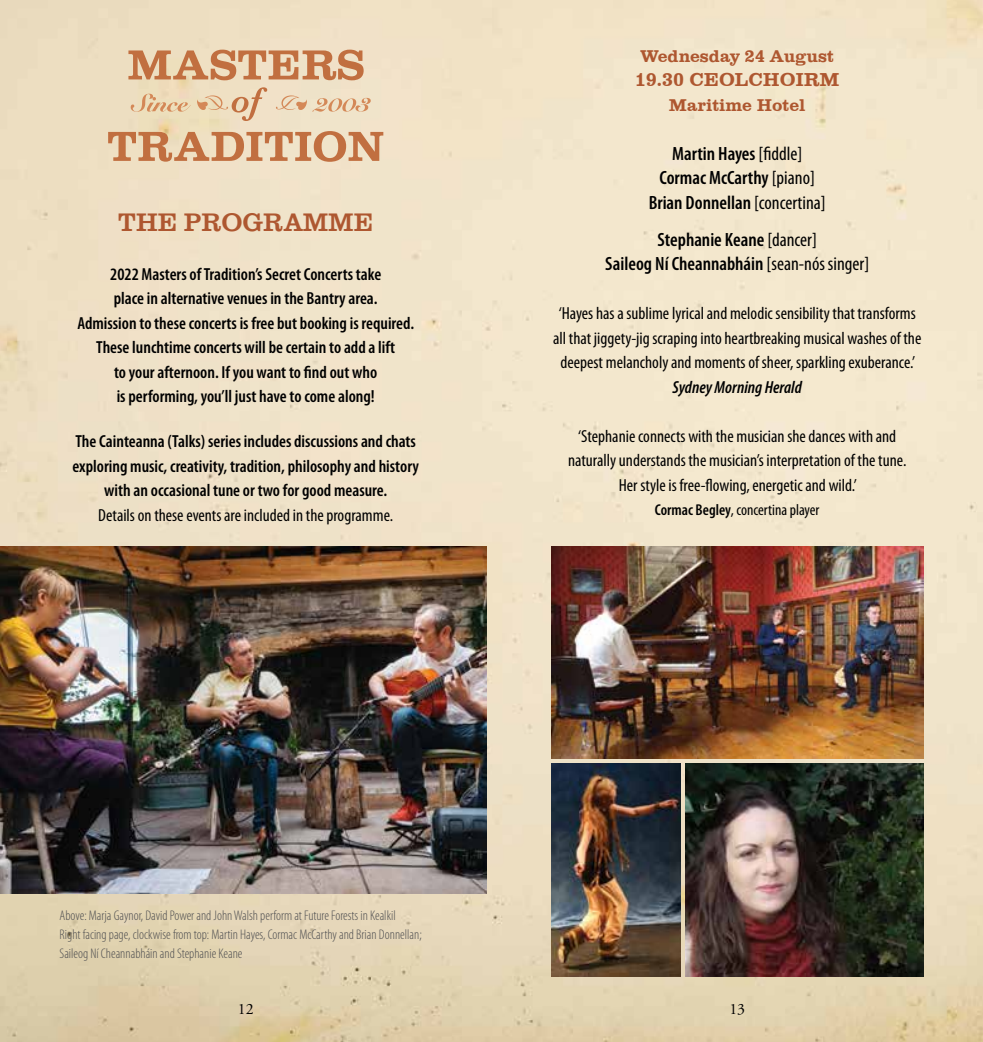
<style>
.page{position:relative;width:983px;height:1042px;background:#fff}
.page>*{position:absolute;margin:0;border:0;box-sizing:border-box;transform-origin:0 0}
.t1{font:26.25px "Clarendon URW";color:#ae5730}
.t2{font:600 condensed 19.25px/24.5px "Myriad Pro";color:#000;text-align:center}
.t3{font:19.25px "Clarendon";color:#ae5730}
.t4{font:600 condensed 17.5px/24.5px "Myriad Pro";color:#000;text-align:center}
.t5{font:condensed 17.5px/24.5px "Myriad Pro";color:#000;text-align:center}
.t6{font:17.5px "Clarendon";color:#ae5730}
.t7{font:italic 600 condensed 17.5px "Myriad Pro";color:#000}
.t8{font:condensed 15.75px "Myriad Pro";color:#000}
.t9{font:15.75px "Adobe Garamond Pro";color:#000}
.t10{font:300 condensed 14px/19.2px "Myriad Pro";color:#4f4f51}
.s1{font-weight:400}
.s2{font-weight:600}
</style>
<div class="page">
<img style="left:0;top:0;width:982px;height:1042px">
<svg style="left:108px;top:131px;width:275px;height:31px;background:#daac88"></svg>
<svg style="left:131px;top:87px;width:239px;height:34px;background:#ead3b4"></svg>
<svg style="left:128px;top:50px;width:235px;height:30px;background:#d7a680"></svg>
<img style="left:551px;top:763px;width:129px;height:213px">
<img style="left:685px;top:763px;width:238px;height:213px">
<img style="left:0;top:546px;width:486px;height:347px">
<img style="left:551px;top:546px;width:372px;height:212px">
<h1 class="t1" style="left:118px;top:202px;width:257px">THE PROGRAMME</h1>
<p class="t4" style="left:77px;top:261px;width:338px">2022 Masters of Tradition’s Secret Concerts take<br>place in alternative venues in the Bantry area.<br>Admission to these concerts is free but booking is required.<br>These lunchtime concerts will be certain to add a lift<br>to your afternoon. If you want to find out who<br>is performing, you’ll just have to come along!</p>
<p class="t4" style="left:72px;top:429px;width:348px">The Cainteanna (Talks) series includes discussions and chats exploring music, creativity, tradition, philosophy and history with an occasional tune or two for good measure.</p>
<p class="t5" style="left:98px;top:502px;width:296px">Details on these events are included in the programme.</p>
<p class="t6" style="left:640px;top:46px;width:195px">Wednesday 24 August</p>
<p class="t3" style="left:634px;top:69px;width:206px">19.30 CEOLCHOIRM</p>
<p class="t6" style="left:668px;top:95px;width:138px">Maritime Hotel</p>
<p class="t2" style="left:648px;top:141px;width:178px">Martin Hayes <span class="s1">[fiddle]<br></span>Cormac McCarthy <span class="s1">[piano]<br></span>Brian Donnellan <span class="s1">[concertina]</span></p>
<p class="t2" style="left:605px;top:226px;width:265px">Stephanie Keane <span class="s1">[dancer]<br></span>Saileog Ní Cheannabháin <span class="s1">[sean-nós singer]</span></p>
<p class="t5" style="left:553px;top:301px;width:369px">‘Hayes has a sublime lyrical and melodic sensibility that transforms all that jiggety-jig scraping into heartbreaking musical washes of the deepest melancholy and moments of sheer, sparkling exuberance.’</p>
<p class="t7" style="left:672px;top:376px;width:131px">Sydney Morning Herald</p>
<p class="t5" style="left:568px;top:423px;width:340px">‘Stephanie connects with the musician she dances with and naturally understands the musician’s interpretation of the tune.<br>Her style is free-flowing, energetic and wild.’</p>
<p class="t8" style="left:654px;top:500px;width:166px"><span class="s2">Cormac Begley</span>, concertina player</p>
<p class="t10" style="left:60px;top:905px;width:363px">Above: Marja Gaynor, David Power and John Walsh perform at Future Forests in Kealkil<br>Right facing page, clockwise from top: Martin Hayes, Cormac McCarthy and Brian Donnellan;<br>Saileog Ní Cheannabháin and Stephanie Keane</p>
<p class="t9" style="left:238px;top:999px;width:17px">12</p>
<p class="t9" style="left:729px;top:999px;width:17px">13</p>
</div>
